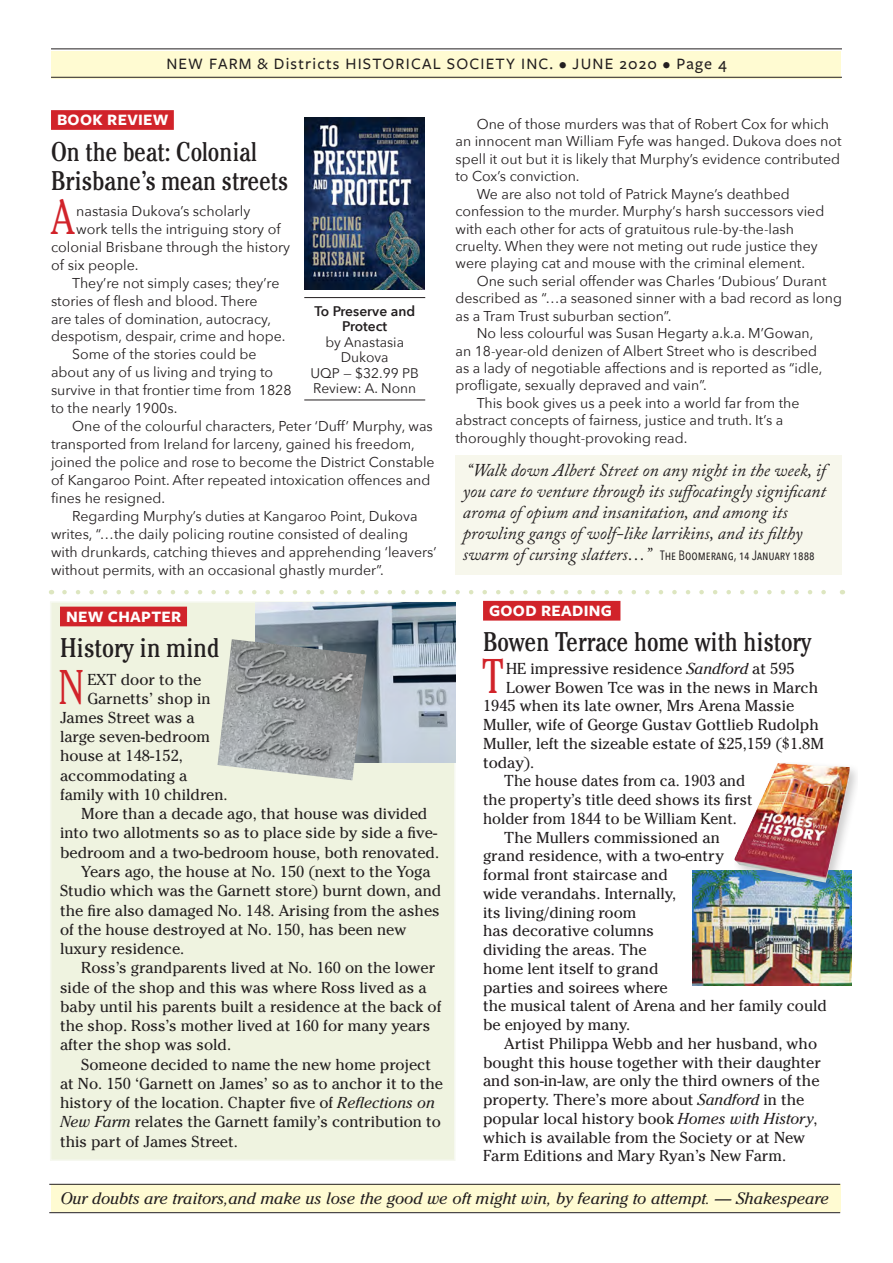
<style>
.page{position:relative;width:893px;height:1263px;background:#fff}
.page>*{position:absolute;margin:0;border:0;box-sizing:border-box;transform-origin:0 0}
.SanSerif_N_letter_Te{font:300 condensed 49.2px "Cheltenham";color:#d1232a}
.Newsletter-text-intr{font:300 condensed 48.6px "Cheltenham";color:#d1232a}
.Headline{font:condensed 27px/29.2px "Cheltenham";color:#231f20;scale:.96 1}
.Headline-2{font:condensed 27px "Cheltenham";color:#231f20}
.SanSerif_N_letter_Te-2{font:italic 18px/21px "Adobe Caslon Pro";color:#231f20}
.Quotation-Bottom_Lin{font:italic 16.5px "Cheltenham";color:#231f20}
.t1{font:500 16.5px "Freight Sans Pro";letter-spacing:.07em;color:#231f20}
.Article-REV_AUTHOR{font:700 16.5px "Freight Sans Pro";letter-spacing:.02em;color:#fff}
.Newsletter-text{font:15.75px/18.8px "Cheltenham";color:#231f20}
.Newsletter-text-intr-2{font:15.75px "Cheltenham";color:#231f20}
.SanSerif_N_letter_Te-3{font:14.25px/17.4px "Avenir Next";color:#231f20}
.SanSerif_N_letter_Te-4{font:13.95px/15.5px "Avenir Next";color:#231f20;text-align:center}
.SanSerif_N_letter_Te-5{font:13.5px "Avenir Next Condensed";color:#231f20}
.s1{font-weight:600}
.s2{font-style:italic}
.s3{font-family:"Adobe Caslon Pro";font-style:italic;font-size:18px}
</style>
<div class="page">
<div style="left:51px;top:51px;width:789px;height:28px;background:#fffbd2"></div>
<hr style="left:51px;top:48px;width:791px;height:1px;background:#231f20">
<hr style="left:51px;top:77px;width:791px;height:1px;background:#231f20">
<div style="left:51px;top:1184px;width:789px;height:28px;background:#fffbd2"></div>
<img style="left:693px;top:871px;width:159px;height:114px">
<div style="left:51px;top:602px;width:404px;height:558px;background:#eff3e0"></div>
<div style="left:60px;top:607px;width:127px;height:19px;background:#d1232a"></div>
<div style="left:50px;top:601px;width:405px;height:560px;border:2px solid #f6f8f0"></div>
<img style="left:255px;top:603px;width:200px;height:159px">
<img style="left:217px;top:639px;width:150px;height:141px">
<hr style="left:49px;top:1184px;width:791px;height:1px;background:#231f20">
<hr style="left:49px;top:1212px;width:791px;height:1px;background:#231f20">
<div style="left:483px;top:601px;width:137px;height:20px;background:#d1232a"></div>
<div style="left:734px;top:762px;width:124px;height:126px;background:#231f20;opacity:.22"></div>
<img style="left:734px;top:763px;width:116px;height:120px">
<div style="left:51px;top:110px;width:123px;height:20px;background:#d1232a"></div>
<svg style="left:64px;top:590px;width:762px;height:4px"></svg>
<img style="left:304px;top:117px;width:120px;height:173px">
<hr style="left:304px;top:297px;width:121px;height:1px;background:#231f20">
<hr style="left:304px;top:400px;width:121px;height:1px;background:#231f20">
<div style="left:455px;top:456px;width:387px;height:119px;background:#f7f7ec"></div>
<p class="t1" style="left:166px;top:53px;width:562px">NEW FARM &amp; Districts HISTORICAL SOCIETY INC. • JUNE 2020 • Page 4</p>
<p class="Article-REV_AUTHOR" style="left:57px;top:108px;width:113px">BOOK REVIEW</p>
<p class="Headline" style="left:51px;top:136px;width:249px">On the beat: Colonial<br>Brisbane’s mean streets</p>
<p class="SanSerif_N_letter_Te" style="left:52px;top:188px;width:23px">A</p>
<p class="SanSerif_N_letter_Te-3" style="left:76px;top:202px;width:176px">nastasia Dukova’s scholarly</p>
<p class="SanSerif_N_letter_Te-3" style="left:76px;top:219px;width:206px">work tells the intriguing story of</p>
<p class="SanSerif_N_letter_Te-3" style="left:51px;top:237px;width:241px">colonial Brisbane through the history</p>
<p class="SanSerif_N_letter_Te-3" style="left:51px;top:255px;width:89px">of six people.</p>
<p class="SanSerif_N_letter_Te-3" style="left:51px;top:273px;width:236px;line-height:18px;text-indent:21px">They’re not simply cases; they’re stories of flesh and blood. There<br>are tales of domination, autocracy, despotism, despair, crime and hope.</p>
<p class="SanSerif_N_letter_Te-3" style="left:51px;top:345px;width:242px;line-height:18px;text-indent:21px">Some of the stories could be about any of us living and trying to survive in that frontier time from 1828 to the nearly 1900s.</p>
<p class="SanSerif_N_letter_Te-3" style="left:51px;top:417px;width:385px;line-height:18px;text-indent:21px">One of the colourful characters, Peter ‘Duff’ Murphy, was transported from Ireland for larceny, gained his freedom, joined the police and rose to become the District Constable of Kangaroo Point. After repeated intoxication offences and fines he resigned.</p>
<p class="SanSerif_N_letter_Te-3" style="left:51px;top:506px;width:387px;line-height:18px;text-indent:21px">Regarding Murphy’s duties at Kangaroo Point, Dukova writes, “…the daily policing routine consisted of dealing with drunkards, catching thieves and apprehending ‘leavers’ without permits, with an occasional ghastly murder”.</p>
<p class="SanSerif_N_letter_Te-4" style="left:310px;top:302px;width:110px"><span class="s1">To Preserve and<br>Protect<br></span>by Anastasia<br>Dukova<br>UQP — $32.99 PB<br>Review: A. Nonn</p>
<p class="Article-REV_AUTHOR" style="left:66px;top:605px;width:117px">NEW CHAPTER</p>
<p class="Headline-2" style="left:60px;top:632px;width:161px">History in mind</p>
<p class="Newsletter-text-intr" style="left:58px;top:658px;width:29px">N</p>
<p class="Newsletter-text-intr-2" style="left:87px;top:670px;width:116px">EXT door to the</p>
<p class="Newsletter-text-intr-2" style="left:87px;top:689px;width:125px">Garnetts’ shop in</p>
<p class="Newsletter-text-intr-2" style="left:60px;top:708px;width:136px">James Street was a</p>
<p class="Newsletter-text-intr-2" style="left:60px;top:727px;width:152px">large seven-bedroom</p>
<p class="Newsletter-text-intr-2" style="left:60px;top:747px;width:124px">house at 148-152,</p>
<p class="Newsletter-text-intr-2" style="left:60px;top:766px;width:129px">accommodating a</p>
<p class="Newsletter-text-intr-2" style="left:60px;top:785px;width:169px">family with 10 children.</p>
<p class="Newsletter-text" style="left:60px;top:804px;width:381px;line-height:19.2px;text-indent:21px">More than a decade ago, that house was divided into two allotments so as to place side by side a five&shy;bedroom and a two-bedroom house, both renovated.</p>
<p class="Newsletter-text" style="left:60px;top:862px;width:383px;line-height:19.2px;text-indent:21px">Years ago, the house at No. 150 (next to the Yoga Studio which was the Garnett store) burnt down, and the fire also damaged No. 148. Arising from the ashes of the house destroyed at No. 150, has been new luxury residence.</p>
<p class="Newsletter-text" style="left:60px;top:958px;width:383px;line-height:19.2px;text-indent:21px">Ross’s grandparents lived at No. 160 on the lower side of the shop and this was where Ross lived as a baby until his parents built a residence at the back of the shop. Ross’s mother lived at 160 for many years after the shop was sold.</p>
<p class="Newsletter-text" style="left:60px;top:1055px;width:385px;line-height:19.2px;text-indent:21px">Someone decided to name the new home project at No. 150 ‘Garnett on James’ so as to anchor it to the history of the location. Chapter five of <span class="s2">Reflections on New Farm</span> relates the Garnett family’s contribution to this part of James Street.</p>
<p class="SanSerif_N_letter_Te-3" style="left:455px;top:115px;width:388px;text-indent:21px">One of those murders was that of Robert Cox for which an innocent man William Fyfe was hanged. Dukova does not spell it out but it is likely that Murphy’s evidence contributed to Cox’s conviction.</p>
<p class="SanSerif_N_letter_Te-3" style="left:455px;top:184px;width:370px;text-indent:21px">We are also not told of Patrick Mayne’s deathbed confession to the murder. Murphy‘s harsh successors vied with each other for acts of gratuitous rule-by-the-lash cruelty. When they were not meting out rude justice they were playing cat and mouse with the criminal element.</p>
<p class="SanSerif_N_letter_Te-3" style="left:455px;top:272px;width:388px;text-indent:21px">One such serial offender was Charles ‘Dubious’ Durant described as “…a seasoned sinner with a bad record as long as a Tram Trust suburban section”.</p>
<p class="SanSerif_N_letter_Te-3" style="left:455px;top:324px;width:368px;text-indent:21px">No less colourful was Susan Hegarty a.k.a. M’Gowan, an 18-year-old denizen of Albert Street who is described as a lady of negotiable affections and is reported as “idle, profligate, sexually depraved and vain”.</p>
<p class="SanSerif_N_letter_Te-3" style="left:455px;top:394px;width:345px;text-indent:21px">This book gives us a peek into a world far from the abstract concepts of fairness, justice and truth. It’s a thoroughly thought-provoking read.</p>
<p class="SanSerif_N_letter_Te-2" style="left:463px;top:460px;width:365px">“Walk down Albert Street on any night in the week, if you care to venture through its suffocatingly significant aroma of opium and insanitation, and among its prowling gangs of wolf-like larrikins, and its filthy</p>
<p class="SanSerif_N_letter_Te-5" style="left:463px;top:544px;width:353px"><span class="s3">swarm of cursing slatters…”</span> The Boomerang, 14 January 1888</p>
<p class="Article-REV_AUTHOR" style="left:489px;top:599px;width:124px">GOOD READING</p>
<p class="Headline" style="left:483px;top:626px;width:343px">Bowen Terrace home with history</p>
<p class="Newsletter-text-intr" style="left:482px;top:647px;width:23px">T</p>
<p class="Newsletter-text-intr-2" style="left:506px;top:659px;width:290px">HE impressive residence <span class="s2">Sandford</span> at 595</p>
<p class="Newsletter-text-intr-2" style="left:506px;top:678px;width:313px">Lower Bowen Tce was in the news in March</p>
<p class="Newsletter-text-intr-2" style="left:483px;top:697px;width:313px">1945 when its late owner, Mrs Arena Massie</p>
<p class="Newsletter-text-intr-2" style="left:483px;top:715px;width:337px">Muller, wife of George Gustav Gottlieb Rudolph</p>
<p class="Newsletter-text-intr-2" style="left:483px;top:734px;width:342px">Muller, left the sizeable estate of £25,159 ($1.8M</p>
<p class="Newsletter-text-intr-2" style="left:483px;top:753px;width:53px">today).</p>
<p class="Newsletter-text" style="left:483px;top:772px;width:271px;text-indent:21px">The house dates from ca. 1903 and the property’s title deed shows its first holder from 1844 to be William Kent.</p>
<p class="Newsletter-text" style="left:483px;top:828px;width:345px;text-indent:21px">The Mullers commissioned an<br>grand residence, with a two-entry<br>formal front staircase and<br>wide verandahs. Internally,<br>its living/dining room<br>has decorative columns<br>dividing the areas. The<br>home lent itself to grand<br>parties and soirees where<br>the musical talent of Arena and her family could be enjoyed by many.</p>
<p class="Newsletter-text" style="left:483px;top:1034px;width:339px;text-indent:21px">Artist Philippa Webb and her husband, who bought this house together with their daughter and son-in-law, are only the third owners of the property. There’s more about <span class="s2">Sandford</span> in the popular local history book <span class="s2">Homes with History</span>, which is available from the Society or at New Farm Editions and Mary Ryan’s New Farm.</p>
<p class="Quotation-Bottom_Lin" style="left:60px;top:1189px;width:770px">Our doubts are traitors,and make us lose the good we oft might win, by fearing to attempt. — Shakespeare</p>
</div>
